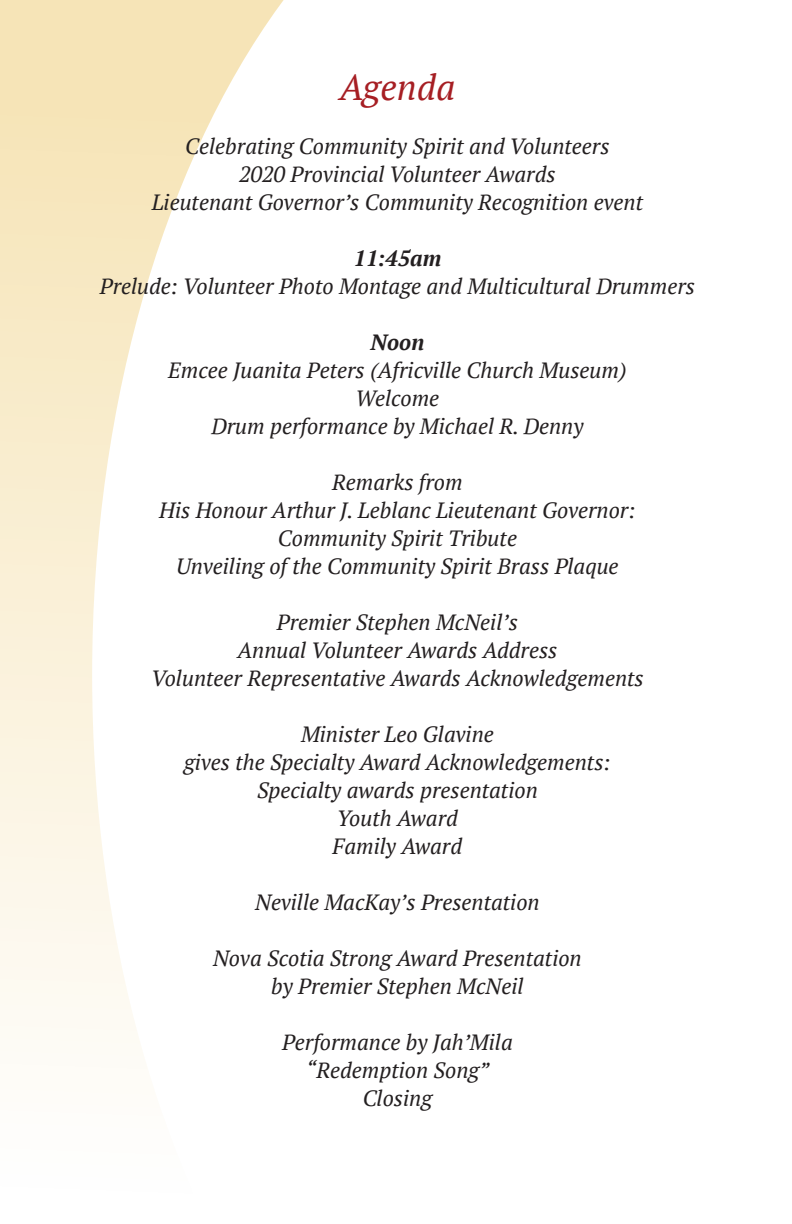
<style>
.page{position:relative;width:792px;height:1224px;background:#fff}
.page>*{position:absolute;margin:0;border:0;box-sizing:border-box;transform-origin:0 0}
.t1{font:italic 36px "PT Serif";color:#a61e23}
.t2{font:italic 22px/28px "PT Serif";color:#231f20;text-align:center}
.t3{font:italic 700 22px "PT Serif";color:#231f20}
</style>
<div class="page">
<svg style="left:0;top:0;width:284px;height:1044px"></svg>
<h1 class="t1" style="left:340px;top:64px;width:117px">Agenda</h1>
<p class="t2" style="left:152px;top:132px;width:493px">Celebrating Community Spirit and Volunteers<br>2020 Provincial Volunteer Awards<br>Lieutenant Governor’s Community Recognition event</p>
<p class="t3" style="left:354px;top:244px;width:89px">11:45am</p>
<p class="t2" style="left:100px;top:272px;width:597px">Prelude: Volunteer Photo Montage and Multicultural Drummers</p>
<p class="t3" style="left:371px;top:328px;width:55px">Noon</p>
<p class="t2" style="left:168px;top:356px;width:460px">Emcee Juanita Peters (Africville Church Museum)<br>Welcome<br>Drum performance by Michael R. Denny</p>
<p class="t2" style="left:159px;top:468px;width:478px">Remarks from<br>His Honour Arthur J. Leblanc Lieutenant Governor:<br>Community Spirit Tribute<br>Unveiling of the Community Spirit Brass Plaque</p>
<p class="t2" style="left:151px;top:608px;width:494px">Premier Stephen McNeil’s<br>Annual Volunteer Awards Address<br>Volunteer Representative Awards Acknowledgements</p>
<p class="t2" style="left:184px;top:720px;width:428px">Minister Leo Glavine<br>gives the Specialty Award Acknowledgements:<br>Specialty awards presentation<br>Youth Award<br>Family Award</p>
<p class="t2" style="left:255px;top:888px;width:286px">Neville MacKay’s Presentation</p>
<p class="t2" style="left:213px;top:944px;width:370px">Nova Scotia Strong Award Presentation by Premier Stephen McNeil</p>
<p class="t2" style="left:282px;top:1028px;width:232px">Performance by Jah’Mila “Redemption Song”<br>Closing</p>
</div>
